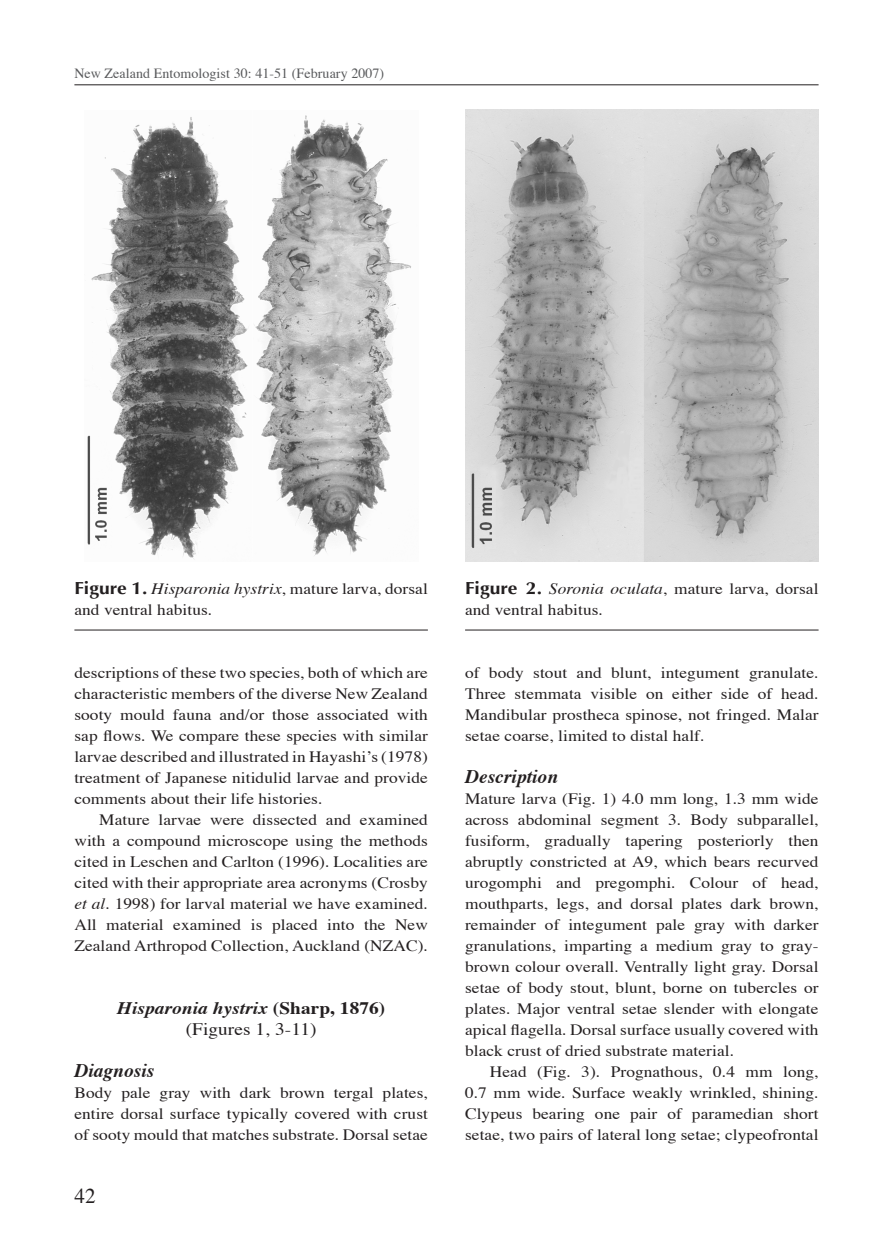
<style>
.page{position:relative;width:893px;height:1241px;background:#fff}
.page>*{position:absolute;margin:0;border:0;box-sizing:border-box;transform-origin:0 0}
.t1{font:21px "Times";color:#231f20}
.t2{font:italic 700 19.25px "Times";letter-spacing:.005em;color:#231f20}
.t3{font:italic 700 17.5px/21px "Times";letter-spacing:.005em;color:#231f20;text-align:center;scale:1.1 1}
.t4{font:15.75px/21px "Times";letter-spacing:.005em;color:#231f20;text-align:justify;scale:1.1 1}
.t5{font:14px "Times";letter-spacing:.005em;color:#57585a}
.s1{font-family:"Optima";font-weight:700;font-size:17.5px}
.s2{font-style:italic}
.s3{font-style:normal}
.s4{font-weight:400;font-style:normal}
</style>
<div class="page">
<hr style="left:74px;top:84px;width:745px;height:1px;background:#231f20">
<img style="left:87px;top:115px;width:324px;height:445px">
<hr style="left:74px;top:629px;width:354px;height:1px;background:#231f20">
<hr style="left:465px;top:629px;width:354px;height:1px;background:#231f20">
<img style="left:465px;top:110px;width:354px;height:452px">
<p class="t5" style="left:74px;top:64px;width:311px">New Zealand Entomologist 30: 41-51 (February 2007)</p>
<p class="t4" style="left:74px;top:578px;width:323px"><span class="s1">Figure 1.</span> <span class="s2">Hisparonia hystrix</span>, mature larva, dorsal and ventral habitus.</p>
<p class="t4" style="left:465px;top:578px;width:323px"><span class="s1">Figure 2.</span> <span class="s2">Soronia oculata</span>, mature larva, dorsal and ventral habitus.</p>
<p class="t4" style="left:74px;top:662px;width:323px">descriptions of these two species, both of which are characteristic members of the diverse New Zealand sooty mould fauna and/or those associated with sap flows. We compare these species with similar larvae described and illustrated in Hayashi’s (1978) treatment of Japanese nitidulid larvae and provide comments about their life histories.</p>
<p class="t4" style="left:74px;top:809px;width:323px;text-indent:25px">Mature larvae were dissected and examined with a compound microscope using the methods cited in Leschen and Carlton (1996). Localities are cited with their appropriate area acronyms (Crosby <span class="s2">et al.</span> 1998) for larval material we have examined.<br>All material examined is placed into the New Zealand Arthropod Collection, Auckland (NZAC).</p>
<p class="t3" style="left:117px;top:998px;width:245px">Hisparonia hystrix <span class="s3">(Sharp, 1876) </span><span class="s4">(Figures 1, 3-11)</span></p>
<p class="t2" style="left:74px;top:1057px;width:81px">Diagnosis</p>
<p class="t4" style="left:74px;top:1082px;width:323px">Body pale gray with dark brown tergal plates, entire dorsal surface typically covered with crust of sooty mould that matches substrate. Dorsal setae</p>
<h1 class="t1" style="left:74px;top:1182px;width:23px">42</h1>
<p class="t4" style="left:465px;top:662px;width:323px">of body stout and blunt, integument granulate.<br>Three stemmata visible on either side of head.<br>Mandibular prostheca spinose, not fringed. Malar setae coarse, limited to distal half.</p>
<p class="t2" style="left:465px;top:763px;width:94px">Description</p>
<p class="t4" style="left:465px;top:788px;width:323px">Mature larva (Fig. 1) 4.0 mm long, 1.3 mm wide across abdominal segment 3. Body subparallel, fusiform, gradually tapering posteriorly then abruptly constricted at A9, which bears recurved urogomphi and pregomphi. Colour of head, mouthparts, legs, and dorsal plates dark brown, remainder of integument pale gray with darker granulations, imparting a medium gray to gray&shy;brown colour overall. Ventrally light gray. Dorsal setae of body stout, blunt, borne on tubercles or plates. Major ventral setae slender with elongate apical flagella. Dorsal surface usually covered with black crust of dried substrate material.</p>
<p class="t4" style="left:465px;top:1061px;width:323px;text-indent:25px">Head (Fig. 3). Prognathous, 0.4 mm long, 0.7 mm wide. Surface weakly wrinkled, shining.<br>Clypeus bearing one pair of paramedian short setae, two pairs of lateral long setae; clypeofrontal</p>
</div>
